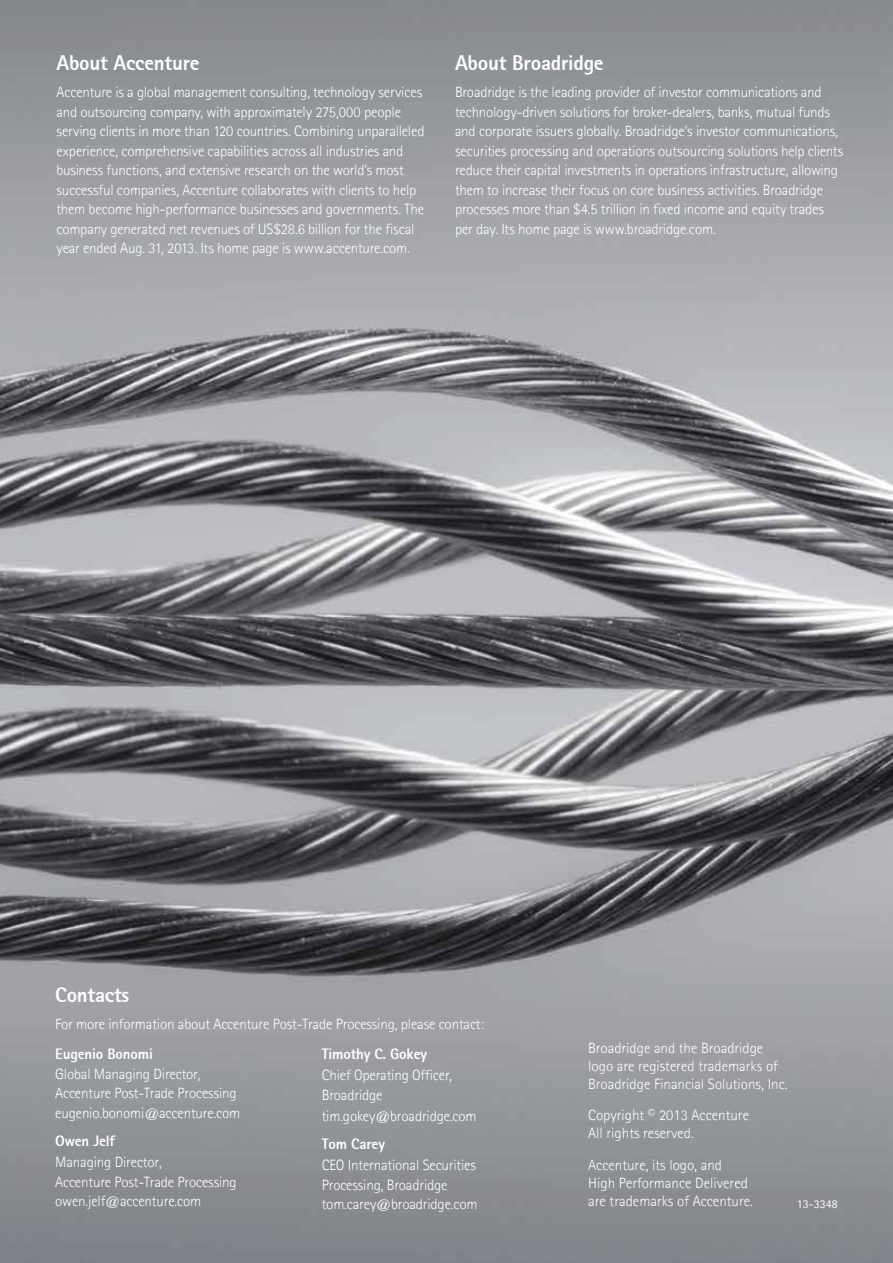
<style>
.page{position:relative;width:893px;height:1263px;background:#fff}
.page>*{position:absolute;margin:0;border:0;box-sizing:border-box;transform-origin:0 0}
.t1{font:21px "Agfa Rotis Sans Serif Ex Bd";letter-spacing:-.01em;color:#fff}
.t2{font:300 15px/19.5px "Agfa Rotis Sans Serif";letter-spacing:-.01em;color:#fff}
.t3{font:15px "Agfa Rotis Sans Serif Ex Bd";letter-spacing:-.01em;color:#fff}
.t4{font:12px "Agfa Rotis Sans Serif";color:#fff}
</style>
<div class="page">
<img style="left:0;top:0;width:893px;height:1263px">
<h1 class="t1" style="left:56px;top:50px;width:145px">About Accenture</h1>
<p class="t2" style="left:56px;top:82px;width:370px">Accenture is a global management consulting, technology services and outsourcing company, with approximately 275,000 people serving clients in more than 120 countries. Combining unparalleled experience, comprehensive capabilities across all industries and business functions, and extensive research on the world’s most successful companies, Accenture collaborates with clients to help them become high-performance businesses and governments. The company generated net revenues of US$28.6 billion for the fiscal year ended Aug. 31, 2013. Its home page is www.accenture.com.</p>
<h1 class="t1" style="left:455px;top:50px;width:150px">About Broadridge</h1>
<p class="t2" style="left:455px;top:82px;width:390px">Broadridge is the leading provider of investor communications and technology-driven solutions for broker-dealers, banks, mutual funds and corporate issuers globally. Broadridge’s investor communications, securities processing and operations outsourcing solutions help clients reduce their capital investments in operations infrastructure, allowing them to increase their focus on core business activities. Broadridge processes more than $4.5 trillion in fixed income and equity trades per day. Its home page is www.broadridge.com.</p>
<h1 class="t1" style="left:55px;top:981px;width:76px">Contacts</h1>
<p class="t2" style="left:55px;top:1014px;width:430px">For more information about Accenture Post-Trade Processing, please contact:</p>
<p class="t3" style="left:55px;top:1045px;width:99px">Eugenio Bonomi</p>
<p class="t2" style="left:55px;top:1064px;width:187px">Global Managing Director,<br>Accenture Post-Trade Processing eugenio.bonomi@accenture.com</p>
<p class="t3" style="left:55px;top:1132px;width:61px">Owen Jelf</p>
<p class="t2" style="left:55px;top:1152px;width:183px">Managing Director,<br>Accenture Post-Trade Processing owen.jelf@accenture.com</p>
<p class="t3" style="left:322px;top:1045px;width:107px">Timothy C. Gokey</p>
<p class="t2" style="left:322px;top:1065px;width:132px">Chief Operating Officer,<br>Broadridge</p>
<p class="t2" style="left:322px;top:1106px;width:156px">tim.gokey@broadridge.com</p>
<p class="t3" style="left:322px;top:1135px;width:65px">Tom Carey</p>
<p class="t2" style="left:322px;top:1155px;width:157px">CEO International Securities<br>Processing, Broadridge tom.carey@broadridge.com</p>
<p class="t2" style="left:588px;top:1038px;width:201px;line-height:18px">Broadridge and the Broadridge logo are registered trademarks of<br>Broadridge Financial Solutions, Inc.</p>
<p class="t2" style="left:588px;top:1106px;width:162px;line-height:18px">Copyright © 2013 Accenture<br>All rights reserved.</p>
<p class="t2" style="left:588px;top:1155px;width:166px;line-height:18px">Accenture, its logo, and<br>High Performance Delivered are trademarks of Accenture.</p>
<p class="t4" style="left:797px;top:1196px;width:42px">13-3348</p>
</div>
